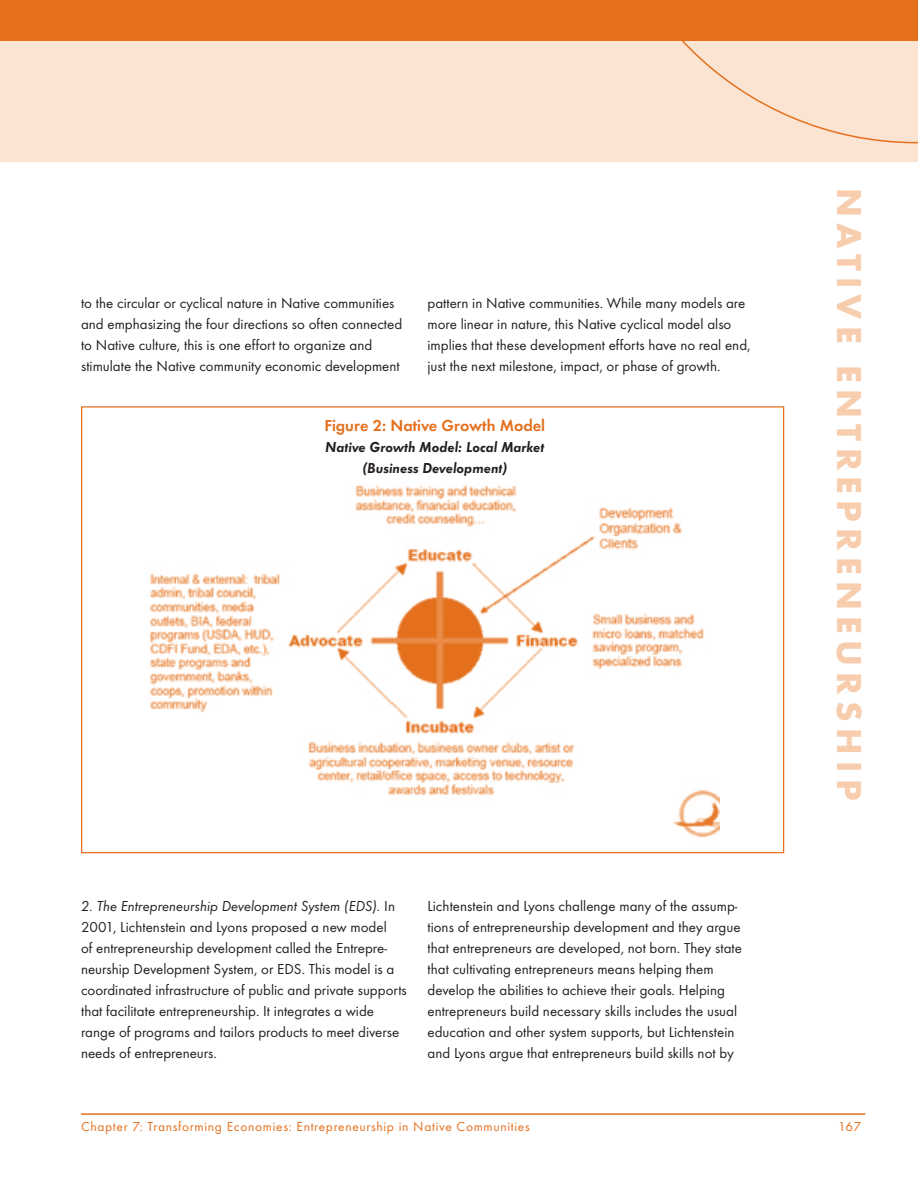
<style>
.page{position:relative;width:918px;height:1188px;background:#fff}
.page>*{position:absolute;margin:0;border:0;box-sizing:border-box;transform-origin:0 0}
.t1{font:700 36px "Futura T";color:#f7cdad}
.t2{font:600 16.5px "Futura T";color:#e4701e}
.t3{font:15px/21px "Futura T";color:#231f20}
.t4{font:italic 600 15px/21px "Futura T";color:#231f20;text-align:center}
.t5{font:13.5px "Futura T";letter-spacing:.05em;color:#e4701e}
.s1{font-style:italic}
</style>
<div class="page">
<hr style="left:81px;top:1113px;width:784px;height:2px;background:#e4701e">
<div style="left:0;top:0;width:918px;height:162px;background:#fbe4d2"></div>
<svg style="left:596px;top:40px;width:322px;height:103px"></svg>
<div style="left:0;top:0;width:918px;height:40px;background:#e4701e"></div>
<img style="left:149px;top:485px;width:570px;height:353px">
<p class="t3" style="left:81px;top:293px;width:323px">to the circular or cyclical nature in Native communities and emphasizing the four directions so often connected to Native culture, this is one effort to organize and stimulate the Native community economic development</p>
<p class="t3" style="left:428px;top:293px;width:325px">pattern in Native communities. While many models are more linear in nature, this Native cyclical model also implies that these development efforts have no real end, just the next milestone, impact, or phase of growth.</p>
<p class="t2" style="left:324px;top:416px;width:222px">Figure 2: Native Growth Model</p>
<p class="t4" style="left:325px;top:436px;width:221px">Native Growth Model: Local Market (Business Development)</p>
<p class="t3" style="left:81px;top:896px;width:327px"><span class="s1">2. The Entrepreneurship Development System (EDS).</span> In 2001, Lichtenstein and Lyons proposed a new model<br>of entrepreneurship development called the Entrepre&shy;neurship Development System, or EDS. This model is a coordinated infrastructure of public and private supports that facilitate entrepreneurship. It integrates a wide range of programs and tailors products to meet diverse needs of entrepreneurs.</p>
<p class="t3" style="left:428px;top:896px;width:316px">Lichtenstein and Lyons challenge many of the assump&shy;tions of entrepreneurship development and they argue that entrepreneurs are developed, not born. They state that cultivating entrepreneurs means helping them develop the abilities to achieve their goals. Helping entrepreneurs build necessary skills includes the usual education and other system supports, but Lichtenstein and Lyons argue that entrepreneurs build skills not by</p>
<h1 class="t1" style="left:870px;top:188px;width:611px;rotate:90deg">Native entrepreneurship</h1>
<p class="t5" style="left:81px;top:1118px;width:450px">Chapter 7: Transforming Economies: Entrepreneurship in Native Communities</p>
<p class="t5" style="left:838px;top:1118px;width:24px">167</p>
</div>
